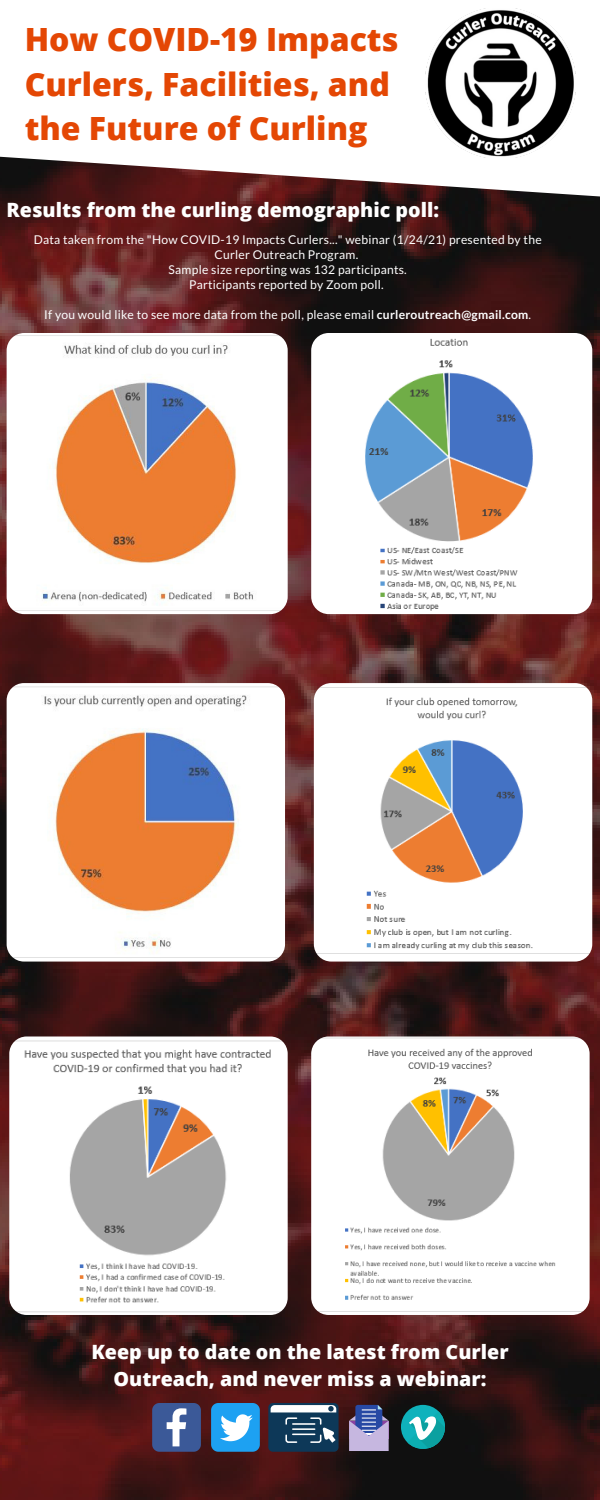
<style>
.page{position:relative;width:600px;height:1500px;background:#fff}
.page>*{position:absolute;margin:0;border:0;box-sizing:border-box;transform-origin:0 0}
.t1{font:800 32px/44.2px "Open Sans";color:#e44704}
.t2{font:800 19.7px/27px "Open Sans";color:#fff;text-align:center}
.t3{font:12.1px/15px "Lato";letter-spacing:.02em;color:#fff;text-align:center}
.s1{font-weight:700}
</style>
<div class="page">
<img style="left:0;top:199px;width:600px;height:1301px">
<svg style="left:0;top:8px;width:600px;height:191px"></svg>
<img style="left:426px;top:9px;width:150px;height:149px">
<img style="left:7px;top:333px;width:281px;height:281px;border-radius:17px">
<img style="left:7px;top:683px;width:278px;height:279px;border-radius:17px">
<img style="left:311px;top:333px;width:281px;height:281px;border-radius:17px">
<img style="left:9px;top:1036px;width:279px;height:279px;border-radius:17px">
<img style="left:314px;top:683px;width:278px;height:279px;border-radius:17px">
<img style="left:311px;top:1036px;width:279px;height:279px;border-radius:17px">
<svg style="left:152px;top:1403px;width:49px;height:49px;background:#5a71a4"></svg>
<svg style="left:211px;top:1403px;width:49px;height:49px"></svg>
<div style="left:268px;top:1403px;width:71px;height:49px;background:#0d3858;border-radius:5px"></div>
<svg style="left:271px;top:1405px;width:65px;height:38px"></svg>
<svg style="left:349px;top:1405px;width:40px;height:46px;background:#8585b8"></svg>
<div style="left:401px;top:1405px;width:44px;height:44px;background:#0fb2bc;border-radius:50%"></div>
<svg style="left:407px;top:1411px;width:40px;height:40px"></svg>
<p class="t1" style="left:25px;top:17px;width:376px">How COVID-19 Impacts<br>Curlers, Facilities, and the Future of Curling</p>
<p class="t2" style="left:7px;top:196px;width:434px">Results from the curling demographic poll:</p>
<p class="t3" style="left:34px;top:232px;width:509px">Data taken from the "How COVID-19 Impacts Curlers..." webinar (1/24/21) presented by the<br>Curler Outreach Program.</p>
<p class="t3" style="left:169px;top:262px;width:240px">Sample size reporting was 132 participants.</p>
<p class="t3" style="left:189px;top:277px;width:196px">Participants reported by Zoom poll.</p>
<p class="t3" style="left:44px;top:307px;width:489px">If you would like to see more data from the poll, please email <span class="s1">curleroutreach@gmail.com</span>.</p>
<p class="t2" style="left:91px;top:1338px;width:419px">Keep up to date on the latest from Curler<br>Outreach, and never miss a webinar:</p>
</div>
